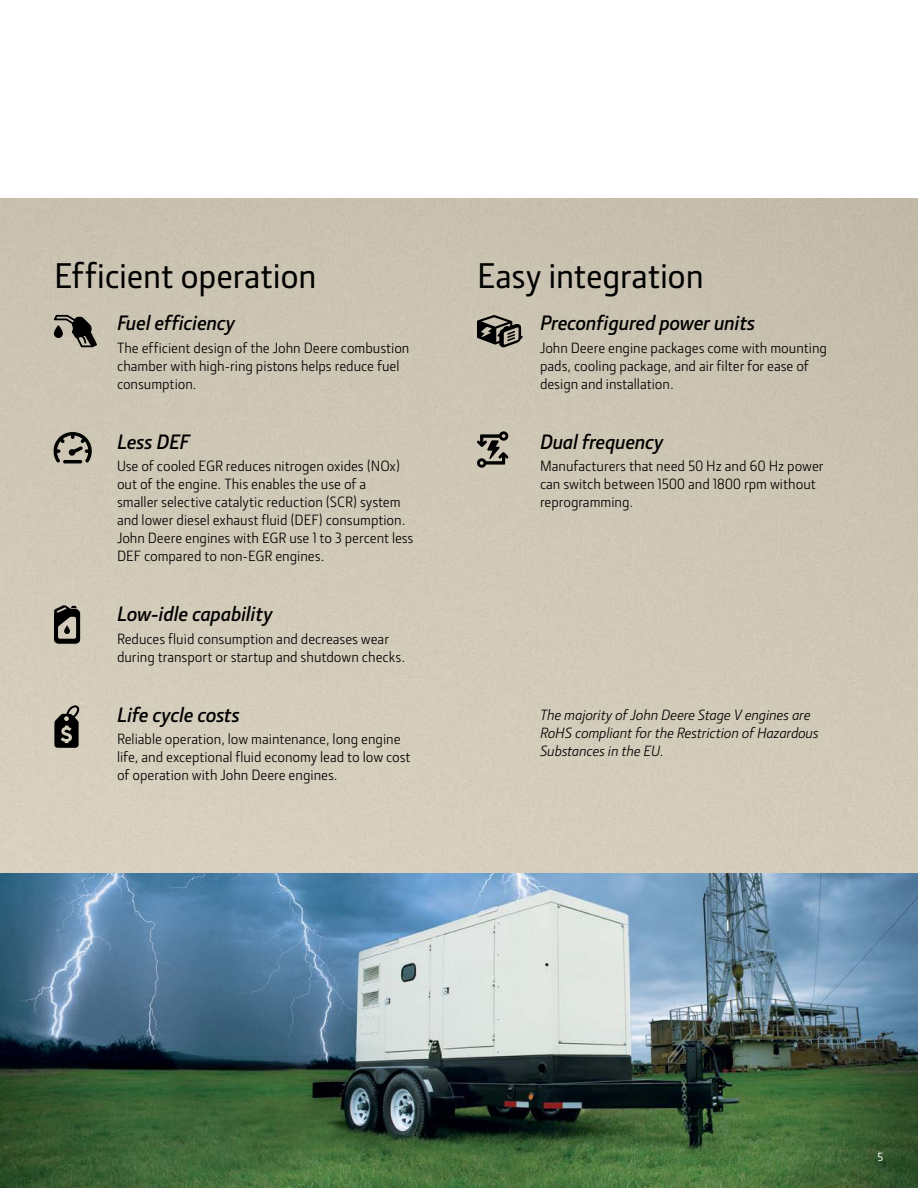
<style>
.page{position:relative;width:918px;height:1188px;background:#fff}
.page>*{position:absolute;margin:0;border:0;box-sizing:border-box;transform-origin:0 0}
.t1{font:500 36px "JD Sans Pro";letter-spacing:-.005em;color:#000}
.t2{font:italic 600 21px "JD Sans Pro";letter-spacing:-.005em;color:#000}
.t3{font:15px/18px "JD Sans Pro";color:#000}
.t4{font:italic 15px/18px "JD Sans Pro";color:#000}
.t5{font:500 12px "JD Sans Pro";color:#fff}
</style>
<div class="page">
<img style="left:0;top:198px;width:918px;height:675px">
<svg style="left:54px;top:605px;width:26px;height:39px"></svg>
<svg style="left:54px;top:315px;width:43px;height:32px"></svg>
<svg style="left:52px;top:430px;width:42px;height:33px"></svg>
<svg style="left:54px;top:705px;width:26px;height:43px"></svg>
<svg style="left:477px;top:431px;width:31px;height:37px"></svg>
<svg style="left:477px;top:315px;width:46px;height:33px"></svg>
<img style="left:0;top:873px;width:918px;height:315px">
<h1 class="t1" style="left:54px;top:252px;width:264px">Efficient operation</h1>
<h1 class="t1" style="left:477px;top:252px;width:228px">Easy integration</h1>
<h2 class="t2" style="left:117px;top:309px;width:119px">Fuel efficiency</h2>
<p class="t3" style="left:117px;top:338px;width:294px">The efficient design of the John Deere combustion chamber with high-ring pistons helps reduce fuel consumption.</p>
<h2 class="t2" style="left:540px;top:309px;width:217px">Preconfigured power units</h2>
<p class="t3" style="left:540px;top:338px;width:288px">John Deere engine packages come with mounting pads, cooling package, and air filter for ease of design and installation.</p>
<h2 class="t2" style="left:117px;top:428px;width:74px">Less DEF</h2>
<p class="t3" style="left:117px;top:457px;width:298px">Use of cooled EGR reduces nitrogen oxides (NOx) out of the engine. This enables the use of a<br>smaller selective catalytic reduction (SCR) system and lower diesel exhaust fluid (DEF) consumption.<br>John Deere engines with EGR use 1 to 3 percent less DEF compared to non-EGR engines.</p>
<h2 class="t2" style="left:117px;top:600px;width:157px">Low-idle capability</h2>
<p class="t3" style="left:117px;top:629px;width:290px">Reduces fluid consumption and decreases wear during transport or startup and shutdown checks.</p>
<h2 class="t2" style="left:117px;top:701px;width:124px">Life cycle costs</h2>
<p class="t3" style="left:117px;top:730px;width:295px">Reliable operation, low maintenance, long engine life, and exceptional fluid economy lead to low cost of operation with John Deere engines.</p>
<h2 class="t2" style="left:540px;top:428px;width:125px">Dual frequency</h2>
<p class="t3" style="left:540px;top:457px;width:285px">Manufacturers that need 50 Hz and 60 Hz power can switch between 1500 and 1800 rpm without reprogramming.</p>
<p class="t4" style="left:540px;top:706px;width:280px">The majority of John Deere Stage V engines are<br>RoHS compliant for the Restriction of Hazardous<br>Substances in the EU.</p>
<p class="t5" style="left:878px;top:1149px;width:7px">5</p>
</div>
